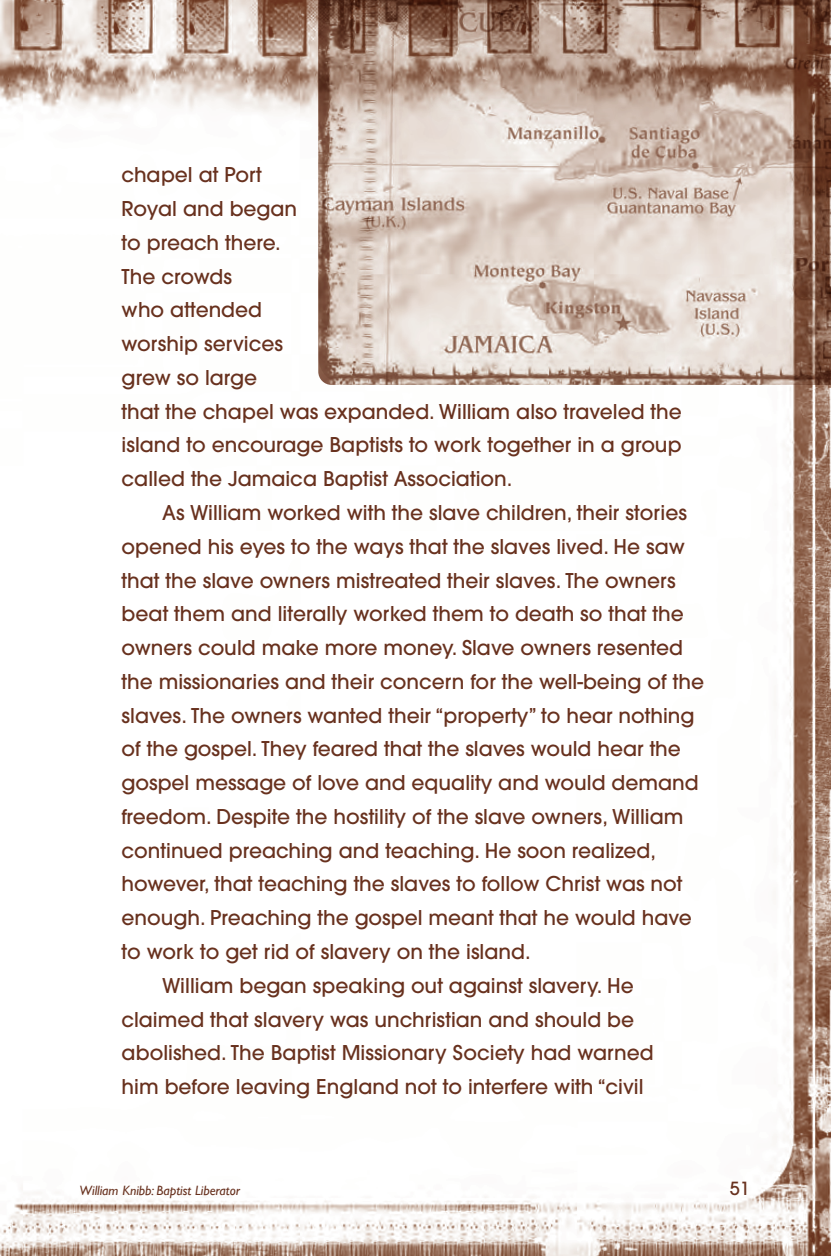
<style>
.page{position:relative;width:831px;height:1256px;background:#fff}
.page>*{position:absolute;margin:0;border:0;box-sizing:border-box;transform-origin:0 0}
.t1{font:500 20.25px/33.8px "ITC Avant Garde Pro";color:#68311e}
.t2{font:500 18px "ITC Avant Garde Pro";color:#68311e}
.t3{font:italic 13.5px "Gill Sans";color:#68311e}
</style>
<div class="page">
<img style="left:0;top:0;width:830px;height:1256px">
<img style="left:318px;top:0;width:512px;height:385px">
<p class="t1" style="left:122px;top:158px;width:561px">chapel at Port<br>Royal and began<br>to preach there.<br>The crowds<br>who attended<br>worship services<br>grew so large<br>that the chapel was expanded. William also traveled the island to encourage Baptists to work together in a group called the Jamaica Baptist Association.</p>
<p class="t1" style="left:122px;top:495px;width:583px;text-indent:40px">As William worked with the slave children, their stories opened his eyes to the ways that the slaves lived. He saw that the slave owners mistreated their slaves. The owners beat them and literally worked them to death so that the owners could make more money. Slave owners resented the missionaries and their concern for the well-being of the slaves. The owners wanted their “property” to hear nothing of the gospel. They feared that the slaves would hear the gospel message of love and equality and would demand freedom. Despite the hostility of the slave owners, William continued preaching and teaching. He soon realized, however, that teaching the slaves to follow Christ was not enough. Preaching the gospel meant that he would have to work to get rid of slavery on the island.</p>
<p class="t1" style="left:122px;top:968px;width:533px;text-indent:40px">William began speaking out against slavery. He claimed that slavery was unchristian and should be abolished. The Baptist Missionary Society had warned him before leaving England not to interfere with “civil</p>
<p class="t3" style="left:80px;top:1182px;width:162px">William Knibb: Baptist Liberator</p>
<p class="t2" style="left:729px;top:1177px;width:21px">51</p>
</div>
